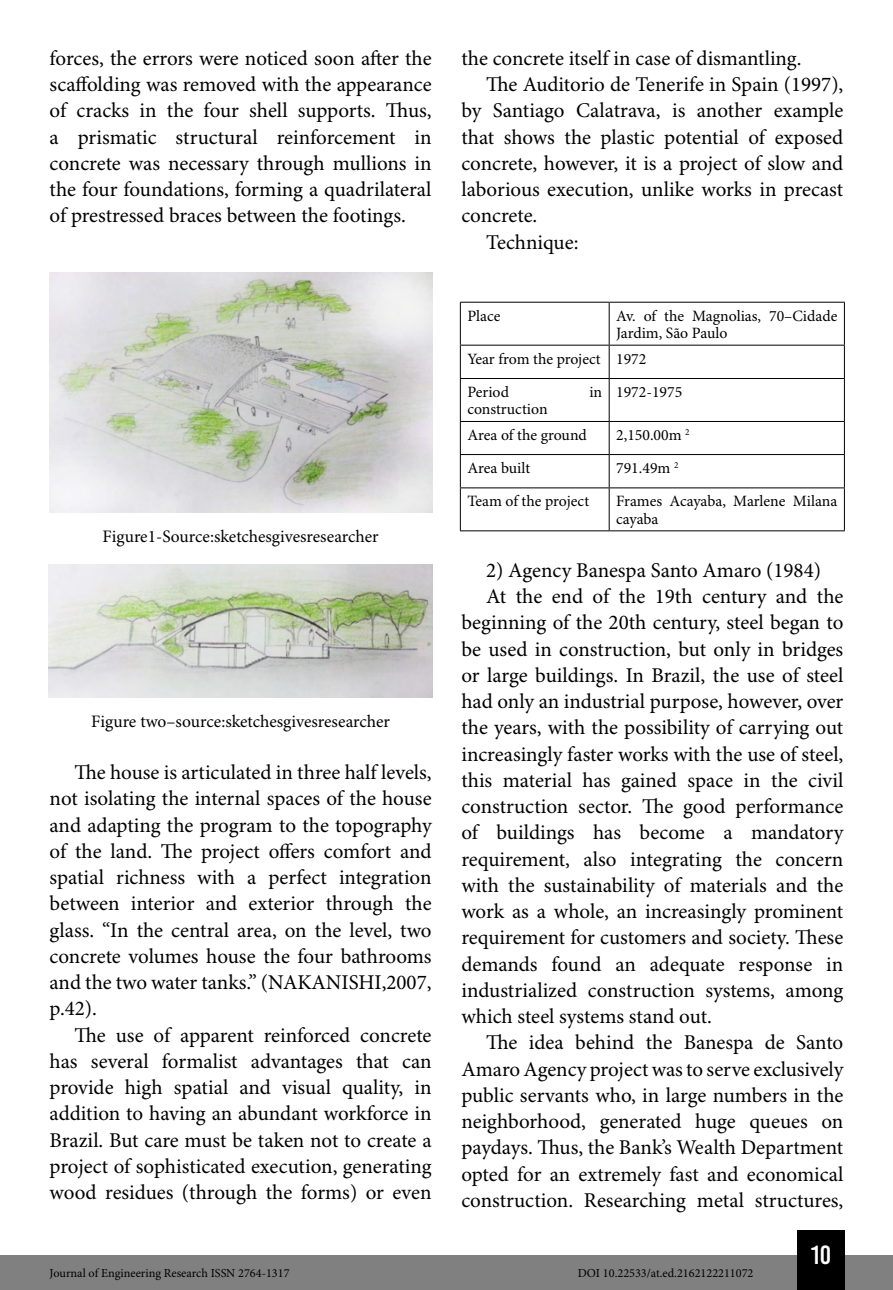
<style>
.page{position:relative;width:893px;height:1290px;background:#fff}
.page>*{position:absolute;margin:0;border:0;box-sizing:border-box;transform-origin:0 0}
.t1{font:26.25px "Bebas Kai";color:#fff}
.t2{font:21px/26.2px "Minion Pro";color:#000;text-align:justify}
.t3{font:17.5px "Minion Pro";color:#000}
.t4{font:15.75px/17.5px "Minion Pro";color:#000}
.t5{font:12.25px "Minion Pro";color:#000}
</style>
<div class="page">
<div style="left:0;top:1255px;width:893px;height:35px;background:#808080"></div>
<div style="left:797px;top:1230px;width:48px;height:60px;background:#000"></div>
<img style="left:49px;top:272px;width:383px;height:240px">
<img style="left:48px;top:565px;width:385px;height:132px">
<hr style="left:460px;top:302px;width:149px;height:1px;background:#000">
<hr style="left:460px;top:303px;width:1px;height:42px;background:#000">
<hr style="left:609px;top:302px;width:236px;height:1px;background:#000">
<hr style="left:609px;top:303px;width:1px;height:42px;background:#000">
<hr style="left:844px;top:303px;width:1px;height:42px;background:#000">
<hr style="left:460px;top:345px;width:149px;height:1px;background:#000">
<hr style="left:460px;top:346px;width:1px;height:32px;background:#000">
<hr style="left:609px;top:345px;width:236px;height:1px;background:#000">
<hr style="left:609px;top:346px;width:1px;height:32px;background:#000">
<hr style="left:844px;top:346px;width:1px;height:32px;background:#000">
<hr style="left:460px;top:378px;width:149px;height:1px;background:#000">
<hr style="left:460px;top:379px;width:1px;height:42px;background:#000">
<hr style="left:609px;top:378px;width:236px;height:1px;background:#000">
<hr style="left:609px;top:379px;width:1px;height:42px;background:#000">
<hr style="left:844px;top:379px;width:1px;height:42px;background:#000">
<hr style="left:460px;top:421px;width:149px;height:1px;background:#000">
<hr style="left:460px;top:422px;width:1px;height:32px;background:#000">
<hr style="left:609px;top:421px;width:236px;height:1px;background:#000">
<hr style="left:609px;top:422px;width:1px;height:32px;background:#000">
<hr style="left:844px;top:422px;width:1px;height:32px;background:#000">
<hr style="left:460px;top:454px;width:149px;height:1px;background:#000">
<hr style="left:460px;top:455px;width:1px;height:32px;background:#000">
<hr style="left:609px;top:454px;width:236px;height:1px;background:#000">
<hr style="left:609px;top:455px;width:1px;height:32px;background:#000">
<hr style="left:844px;top:455px;width:1px;height:32px;background:#000">
<hr style="left:460px;top:487px;width:149px;height:1px;background:#000">
<hr style="left:460px;top:488px;width:1px;height:42px;background:#000">
<hr style="left:609px;top:487px;width:236px;height:1px;background:#000">
<hr style="left:609px;top:488px;width:1px;height:42px;background:#000">
<hr style="left:844px;top:488px;width:1px;height:42px;background:#000">
<hr style="left:460px;top:530px;width:149px;height:1px;background:#000">
<hr style="left:609px;top:530px;width:236px;height:1px;background:#000">
<p class="t2" style="left:50px;top:46px;width:383px">forces, the errors were noticed soon after the scaffolding was removed with the appearance of cracks in the four shell supports. Thus, a prismatic structural reinforcement in concrete was necessary through mullions in the four foundations, forming a quadrilateral of prestressed braces between the footings.</p>
<p class="t3" style="left:103px;top:525px;width:278px">Figure1-Source:sketchesgivesresearcher</p>
<p class="t3" style="left:91px;top:710px;width:300px">Figure two–source:sketchesgivesresearcher</p>
<p class="t2" style="left:50px;top:760px;width:384px;text-indent:25px">The house is articulated in three half levels, not isolating the internal spaces of the house and adapting the program to the topography of the land. The project offers comfort and spatial richness with a perfect integration between interior and exterior through the glass. “In the central area, on the level, two concrete volumes house the four bathrooms and the two water tanks.” (NAKANISHI,2007, p.42).</p>
<p class="t2" style="left:50px;top:1022px;width:383px;text-indent:25px">The use of apparent reinforced concrete has several formalist advantages that can provide high spatial and visual quality, in addition to having an abundant workforce in Brazil. But care must be taken not to create a project of sophisticated execution, generating wood residues (through the forms) or even</p>
<p class="t2" style="left:461px;top:46px;width:342px">the concrete itself in case of dismantling.</p>
<p class="t2" style="left:486px;top:72px;width:359px">The Auditorio de Tenerife in Spain (1997),</p>
<p class="t2" style="left:461px;top:98px;width:383px">by Santiago Calatrava, is another example</p>
<p class="t2" style="left:461px;top:125px;width:383px">that shows the plastic potential of exposed</p>
<p class="t2" style="left:461px;top:151px;width:383px">concrete, however, it is a project of slow and</p>
<p class="t2" style="left:461px;top:177px;width:383px">laborious execution, unlike works in precast</p>
<p class="t2" style="left:461px;top:203px;width:77px">concrete.</p>
<p class="t2" style="left:486px;top:230px;width:94px">Technique:</p>
<p class="t4" style="left:467px;top:307px;width:35px">Place</p>
<p class="t4" style="left:616px;top:307px;width:223px">Av. of the Magnolias, 70–Cidade<br>Jardim, São Paulo</p>
<p class="t4" style="left:467px;top:342px;width:181px;line-height:33.4px">Year from the project 1972<br>Period</p>
<p class="t4" style="left:589px;top:384px;width:14px">in</p>
<p class="t4" style="left:616px;top:384px;width:68px">1972-1975</p>
<p class="t4" style="left:467px;top:401px;width:82px">construction</p>
<p class="t4" style="left:467px;top:427px;width:121px">Area of the ground</p>
<p class="t4" style="left:616px;top:427px;width:75px">2,150.00m <sup>2</sup></p>
<p class="t4" style="left:467px;top:460px;width:64px">Area built</p>
<p class="t4" style="left:616px;top:460px;width:64px">791.49m <sup>2</sup></p>
<p class="t4" style="left:467px;top:493px;width:123px">Team of the project</p>
<p class="t4" style="left:616px;top:493px;width:223px">Frames Acayaba, Marlene Milana cayaba</p>
<p class="t2" style="left:486px;top:558px;width:336px">2) Agency Banespa Santo Amaro (1984)</p>
<p class="t2" style="left:486px;top:584px;width:359px">At the end of the 19th century and the</p>
<p class="t2" style="left:461px;top:610px;width:383px">beginning of the 20th century, steel began to</p>
<p class="t2" style="left:461px;top:636px;width:383px">be used in construction, but only in bridges</p>
<p class="t2" style="left:461px;top:663px;width:384px">or large buildings. In Brazil, the use of steel</p>
<p class="t2" style="left:461px;top:689px;width:383px">had only an industrial purpose, however, over</p>
<p class="t2" style="left:461px;top:715px;width:383px">the years, with the possibility of carrying out</p>
<p class="t2" style="left:461px;top:741px;width:383px">increasingly faster works with the use of steel,</p>
<p class="t2" style="left:461px;top:768px;width:384px">this material has gained space in the civil</p>
<p class="t2" style="left:461px;top:794px;width:383px">construction sector. The good performance</p>
<p class="t2" style="left:461px;top:820px;width:383px">of buildings has become a mandatory</p>
<p class="t2" style="left:461px;top:846px;width:383px">requirement, also integrating the concern</p>
<p class="t2" style="left:461px;top:873px;width:383px">with the sustainability of materials and the</p>
<p class="t2" style="left:461px;top:899px;width:383px">work as a whole, an increasingly prominent</p>
<p class="t2" style="left:461px;top:925px;width:383px">requirement for customers and society. These</p>
<p class="t2" style="left:461px;top:951px;width:383px">demands found an adequate response in</p>
<p class="t2" style="left:461px;top:978px;width:383px">industrialized construction systems, among</p>
<p class="t2" style="left:461px;top:1004px;width:252px">which steel systems stand out.</p>
<p class="t2" style="left:486px;top:1030px;width:359px">The idea behind the Banespa de Santo</p>
<p class="t2" style="left:461px;top:1056px;width:383px">Amaro Agency project was to serve exclusively</p>
<p class="t2" style="left:461px;top:1083px;width:384px">public servants who, in large numbers in the</p>
<p class="t2" style="left:461px;top:1109px;width:383px">neighborhood, generated huge queues on</p>
<p class="t2" style="left:461px;top:1135px;width:383px">paydays. Thus, the Bank’s Wealth Department</p>
<p class="t2" style="left:461px;top:1161px;width:384px">opted for an extremely fast and economical</p>
<p class="t2" style="left:461px;top:1188px;width:383px">construction. Researching metal structures,</p>
<p class="t1" style="left:811px;top:1241px;width:22px">10</p>
<p class="t5" style="left:50px;top:1266px;width:241px">Journal of Engineering Research ISSN 2764-1317</p>
<p class="t5" style="left:578px;top:1266px;width:177px">DOI 10.22533/at.ed.2162122211072</p>
</div>
